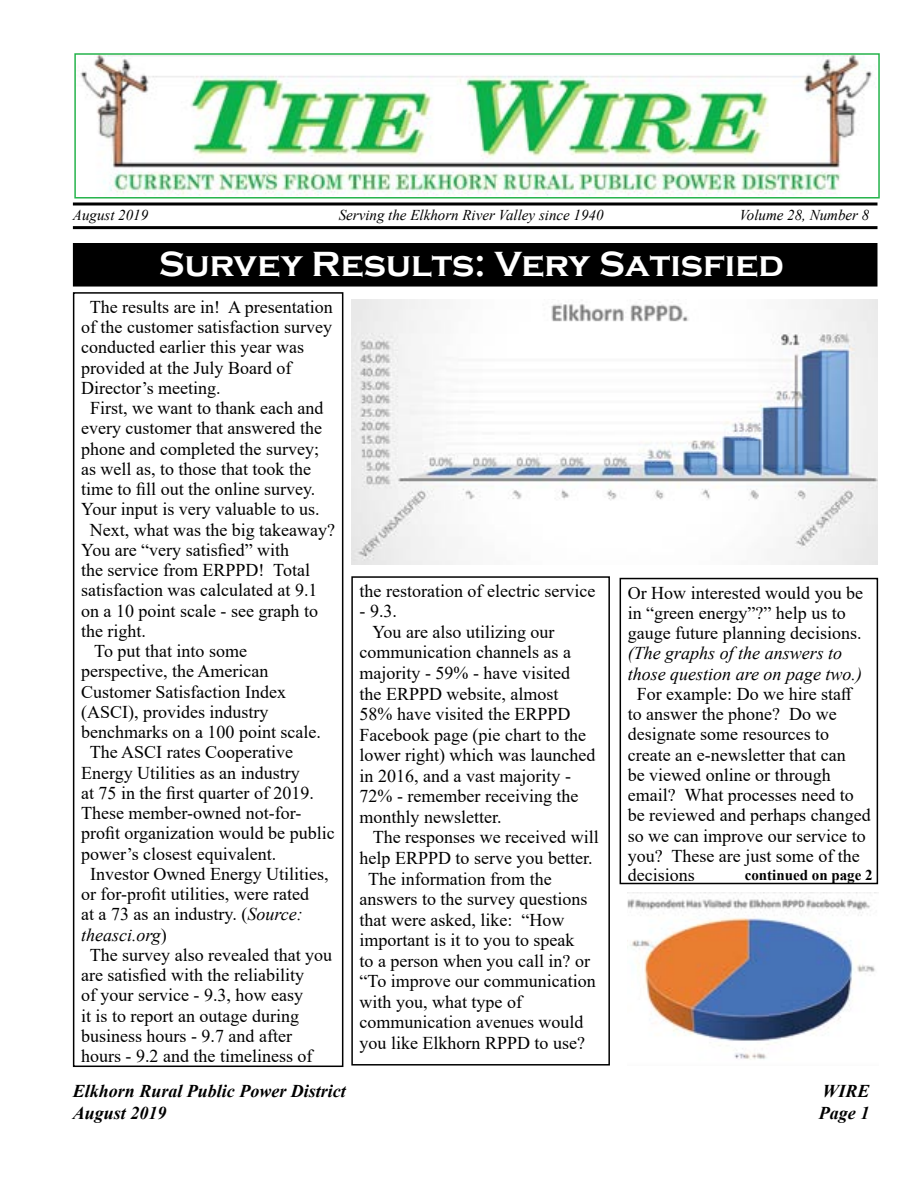
<style>
.page{position:relative;width:918px;height:1188px;background:#fff}
.page>*{position:absolute;margin:0;border:0;box-sizing:border-box;transform-origin:0 0}
.t1{font:700 36px "Copperplate Gothic";color:#fff}
.t2{font:18px/20.1px "Times New Roman";color:#000}
.t3{font:italic 18px/20.2px "Times New Roman";color:#000}
.t4{font:italic 700 18px "Times New Roman";color:#000}
.t5{font:italic 15px "Times New Roman";color:#000}
.t6{font:700 15px "Times New Roman";color:#000}
.s1{font-style:italic}
.s2{font-style:normal}
</style>
<div class="page">
<div style="left:73px;top:292px;width:270px;height:775px;border:2px solid #000"></div>
<svg style="left:73px;top:202px;width:805px;height:4px;background:#3f3f3f"></svg>
<hr style="left:73px;top:226px;width:805px;height:3px;background:#000">
<img style="left:80px;top:56px;width:792px;height:140px">
<div style="left:74px;top:53px;width:806px;height:146px;border:2px solid #25b34b"></div>
<div style="left:74px;top:244px;width:803px;height:42px;background:#000"></div>
<div style="left:73px;top:243px;width:805px;height:44px;border:2px solid #000"></div>
<div style="left:351px;top:576px;width:259px;height:490px;border:2px solid #000"></div>
<div style="left:620px;top:578px;width:258px;height:306px;border:2px solid #000"></div>
<img style="left:351px;top:299px;width:526px;height:266px">
<img style="left:627px;top:892px;width:251px;height:168px">
<p class="t5" style="left:73px;top:204px;width:77px">August 2019</p>
<p class="t5" style="left:339px;top:204px;width:266px">Serving the Elkhorn River Valley since 1940</p>
<p class="t5" style="left:739px;top:204px;width:131px">Volume 28, Number 8</p>
<h1 class="t1" style="left:159px;top:244px;width:626px">Survey Results: Very Satisfied</h1>
<p class="t2" style="left:90px;top:296px;width:244px">The results are in! A presentation</p>
<p class="t2" style="left:81px;top:316px;width:252px">of the customer satisfaction survey</p>
<p class="t2" style="left:81px;top:337px;width:224px">conducted earlier this year was</p>
<p class="t2" style="left:81px;top:357px;width:212px">provided at the July Board of</p>
<p class="t2" style="left:81px;top:377px;width:141px">Director’s meeting.</p>
<p class="t2" style="left:90px;top:397px;width:235px">First, we want to thank each and</p>
<p class="t2" style="left:81px;top:418px;width:242px">every customer that answered the</p>
<p class="t2" style="left:81px;top:438px;width:239px">phone and completed the survey;</p>
<p class="t2" style="left:81px;top:458px;width:231px">as well as, to those that took the</p>
<p class="t2" style="left:81px;top:478px;width:236px">time to fill out the online survey.</p>
<p class="t2" style="left:81px;top:499px;width:240px">Your input is very valuable to us.</p>
<p class="t2" style="left:90px;top:519px;width:247px">Next, what was the big takeaway?</p>
<p class="t2" style="left:81px;top:539px;width:210px">You are “very satisfied” with</p>
<p class="t2" style="left:81px;top:559px;width:230px">the service from ERPPD! Total</p>
<p class="t2" style="left:81px;top:580px;width:238px">satisfaction was calculated at 9.1</p>
<p class="t2" style="left:81px;top:600px;width:238px">on a 10 point scale - see graph to</p>
<p class="t2" style="left:81px;top:620px;width:66px">the right.</p>
<p class="t2" style="left:94px;top:640px;width:154px">To put that into some</p>
<p class="t2" style="left:81px;top:661px;width:189px">perspective, the American</p>
<p class="t2" style="left:81px;top:681px;width:206px">Customer Satisfaction Index</p>
<p class="t2" style="left:81px;top:701px;width:189px">(ASCI), provides industry</p>
<p class="t2" style="left:81px;top:721px;width:241px">benchmarks on a 100 point scale.</p>
<p class="t2" style="left:90px;top:742px;width:205px">The ASCI rates Cooperative</p>
<p class="t2" style="left:81px;top:762px;width:220px">Energy Utilities as an industry</p>
<p class="t2" style="left:81px;top:782px;width:234px">at 75 in the first quarter of 2019.</p>
<p class="t2" style="left:81px;top:802px;width:222px">These member-owned not-for-</p>
<p class="t2" style="left:81px;top:823px;width:255px">profit organization would be public</p>
<p class="t2" style="left:81px;top:843px;width:197px">power’s closest equivalent.</p>
<p class="t2" style="left:90px;top:863px;width:240px">Investor Owned Energy Utilities,</p>
<p class="t2" style="left:81px;top:883px;width:230px">or for-profit utilities, were rated</p>
<p class="t2" style="left:81px;top:904px;width:223px">at a 73 as an industry. (<span class="s1">Source:</span></p>
<p class="t3" style="left:81px;top:924px;width:87px">theasci.org<span class="s2">)</span></p>
<p class="t2" style="left:90px;top:944px;width:244px">The survey also revealed that you</p>
<p class="t2" style="left:81px;top:964px;width:224px">are satisfied with the reliability</p>
<p class="t2" style="left:81px;top:985px;width:223px">of your service - 9.3, how easy</p>
<p class="t2" style="left:81px;top:1005px;width:219px">it is to report an outage during</p>
<p class="t2" style="left:81px;top:1025px;width:212px">business hours - 9.7 and after</p>
<p class="t2" style="left:81px;top:1045px;width:233px">hours - 9.2 and the timeliness of</p>
<p class="t2" style="left:360px;top:580px;width:237px">the restoration of electric service</p>
<p class="t2" style="left:360px;top:601px;width:39px">- 9.3.</p>
<p class="t2" style="left:372px;top:621px;width:184px">You are also utilizing our</p>
<p class="t2" style="left:360px;top:642px;width:213px">communication channels as a</p>
<p class="t2" style="left:360px;top:662px;width:212px">majority - 59% - have visited</p>
<p class="t2" style="left:360px;top:683px;width:201px">the ERPPD website, almost</p>
<p class="t2" style="left:360px;top:703px;width:212px">58% have visited the ERPPD</p>
<p class="t2" style="left:360px;top:724px;width:228px">Facebook page (pie chart to the</p>
<p class="t2" style="left:360px;top:745px;width:237px">lower right) which was launched</p>
<p class="t2" style="left:360px;top:765px;width:213px">in 2016, and a vast majority -</p>
<p class="t2" style="left:360px;top:786px;width:220px">72% - remember receiving the</p>
<p class="t2" style="left:360px;top:806px;width:143px">monthly newsletter.</p>
<p class="t2" style="left:373px;top:827px;width:227px">The responses we received will</p>
<p class="t2" style="left:360px;top:847px;width:234px">help ERPPD to serve you better.</p>
<p class="t2" style="left:368px;top:868px;width:185px">The information from the</p>
<p class="t2" style="left:360px;top:888px;width:229px">answers to the survey questions</p>
<p class="t2" style="left:360px;top:909px;width:206px">that were asked, like: “How</p>
<p class="t2" style="left:360px;top:930px;width:217px">important is it to you to speak</p>
<p class="t2" style="left:360px;top:950px;width:232px">to a person when you call in? or</p>
<p class="t2" style="left:360px;top:971px;width:238px">“To improve our communication</p>
<p class="t2" style="left:360px;top:991px;width:164px">with you, what type of</p>
<p class="t2" style="left:360px;top:1012px;width:225px">communication avenues would</p>
<p class="t2" style="left:360px;top:1032px;width:227px">you like Elkhorn RPPD to use?</p>
<p class="t2" style="left:628px;top:582px;width:237px">Or How interested would you be in “green energy”?” help us to gauge future planning decisions.</p>
<p class="t3" style="left:628px;top:643px;width:236px">(The graphs of the answers to those question are on page two.)</p>
<p class="t2" style="left:628px;top:683px;width:244px;text-indent:9px">For example: Do we hire staff to answer the phone? Do we designate some resources to create an e-newsletter that can<br>be viewed online or through email? What processes need to be reviewed and perhaps changed so we can improve our service to you? These are just some of the decisions</p>
<p class="t6" style="left:745px;top:864px;width:129px">continued on page 2</p>
<p class="t4" style="left:73px;top:1079px;width:275px">Elkhorn Rural Public Power District</p>
<p class="t4" style="left:822px;top:1079px;width:49px">WIRE</p>
<p class="t4" style="left:73px;top:1100px;width:95px">August 2019</p>
<p class="t4" style="left:819px;top:1100px;width:52px">Page 1</p>
</div>
